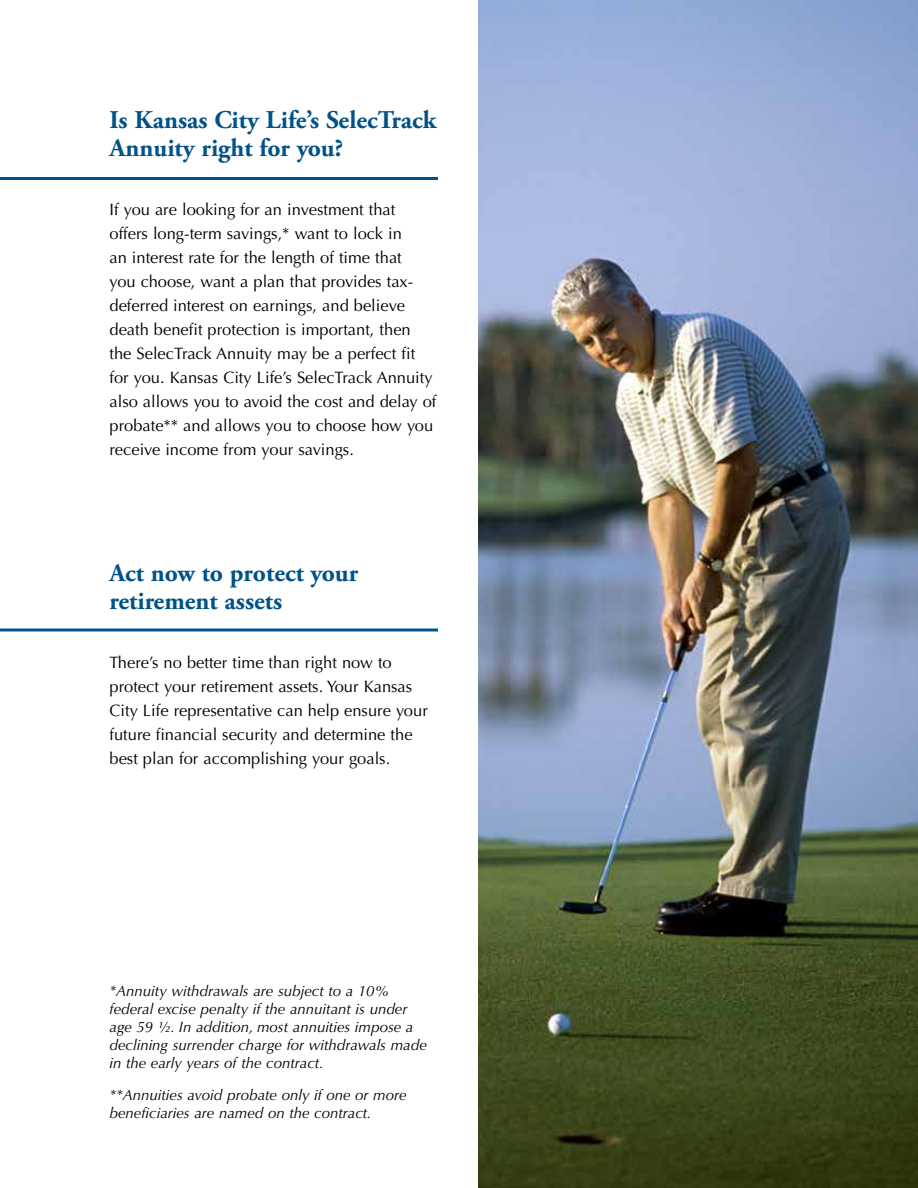
<style>
.page{position:relative;width:918px;height:1188px;background:#fff}
.page>*{position:absolute;margin:0;border:0;box-sizing:border-box;transform-origin:0 0}
.t1{font:700 25.5px/28.5px "Adobe Garamond Pro";color:#005288}
.t2{font:16.5px/24px "Optima LT Std";color:#000}
.t3{font:italic 15px/18px "Optima LT Std";color:#000}
</style>
<div class="page">
<hr style="left:0;top:177px;width:438px;height:3px;background:#005288">
<svg style="left:0;top:628px;width:438px;height:4px"></svg>
<img style="left:478px;top:0;width:440px;height:1188px">
<h1 class="t1" style="left:110px;top:106px;width:328px">Is Kansas City Life’s SelecTrack<br>Annuity right for you?</h1>
<p class="t2" style="left:110px;top:198px;width:329px">If you are looking for an investment that offers long-term savings,* want to lock in<br>an interest rate for the length of time that<br>you choose, want a plan that provides tax&shy;deferred interest on earnings, and believe death benefit protection is important, then the SelecTrack Annuity may be a perfect fit for you. Kansas City Life’s SelecTrack Annuity also allows you to avoid the cost and delay of probate** and allows you to choose how you receive income from your savings.</p>
<h1 class="t1" style="left:110px;top:559px;width:250px">Act now to protect your retirement assets</h1>
<p class="t2" style="left:110px;top:651px;width:320px">There’s no better time than right now to protect your retirement assets. Your Kansas City Life representative can help ensure your future financial security and determine the best plan for accomplishing your goals.</p>
<p class="t3" style="left:110px;top:983px;width:319px">*Annuity withdrawals are subject to a 10% federal excise penalty if the annuitant is under age 59 ½. In addition, most annuities impose a declining surrender charge for withdrawals made in the early years of the contract.</p>
<p class="t3" style="left:110px;top:1086px;width:299px">**Annuities avoid probate only if one or more beneficiaries are named on the contract.</p>
</div>
